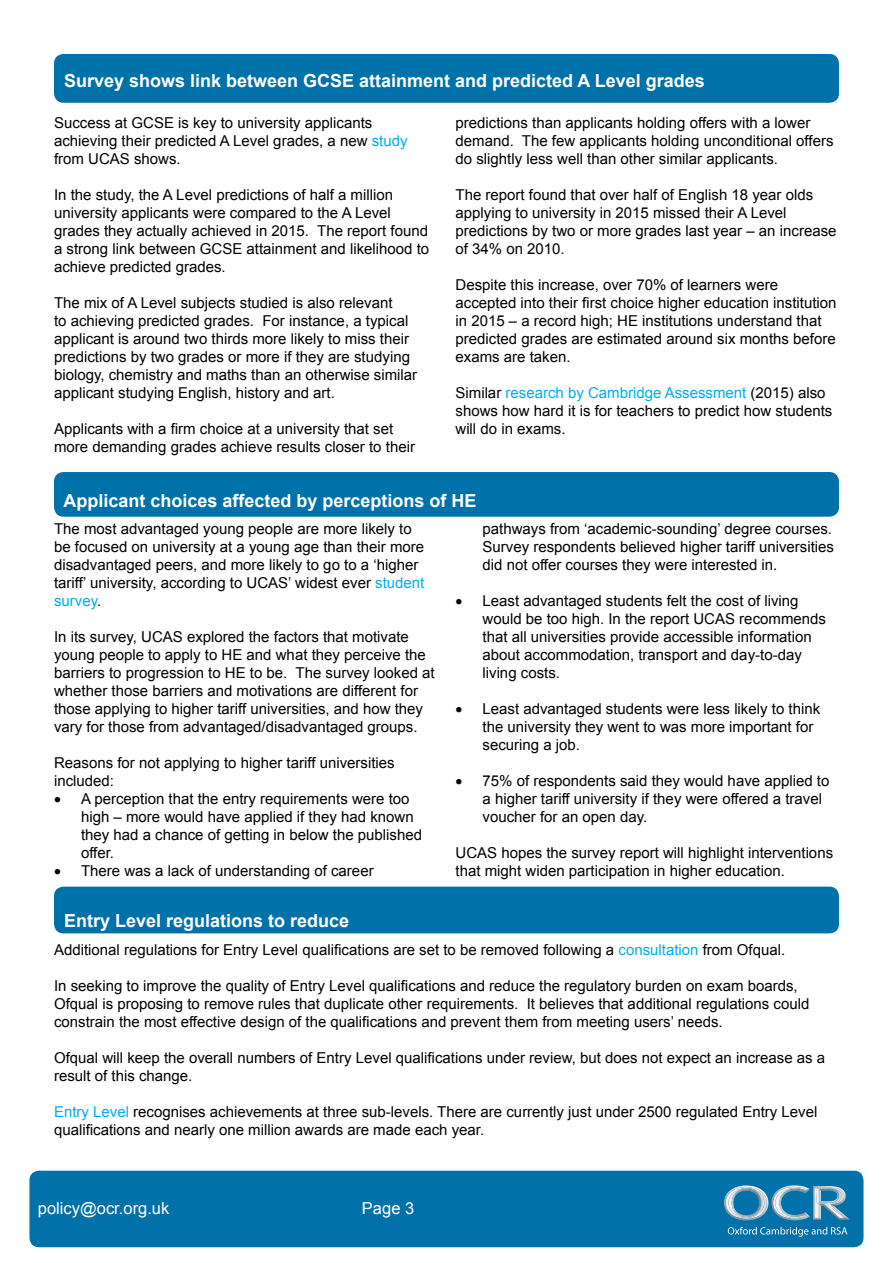
<style>
.page{position:relative;width:893px;height:1263px;background:#fff}
.page>*{position:absolute;margin:0;border:0;box-sizing:border-box;transform-origin:0 0}
.t1{font:700 18px "Arial";color:#fff}
.t2{font:16.5px "Arial";color:#fff}
.t3{font:15px/18px "Arial";color:#000}
.s1{color:#00aeef}
</style>
<div class="page">
<div style="left:29px;top:1171px;width:834px;height:76px;background:#0071a9;border-radius:10px"></div>
<img style="left:840px;top:1216px;width:10px;height:4px">
<img style="left:841px;top:1188px;width:4px;height:16px">
<img style="left:840px;top:1188px;width:1px;height:16px">
<img style="left:840px;top:1211px;width:5px;height:7px">
<svg style="left:724px;top:1185px;width:116px;height:35px"></svg>
<svg style="left:728px;top:1227px;width:119px;height:10px"></svg>
<div style="left:54px;top:54px;width:785px;height:49px;background:#0071a9;border-radius:10px"></div>
<div style="left:54px;top:472px;width:785px;height:45px;background:#0071a9;border-radius:10px"></div>
<div style="left:54px;top:887px;width:785px;height:46px;background:#0071a9;border-radius:10px"></div>
<p class="t1" style="left:64px;top:68px;width:642px">Survey shows link between GCSE attainment and predicted A Level grades</p>
<p class="t3" style="left:54px;top:114px;width:355px">Success at GCSE is key to university applicants achieving their predicted A Level grades, a new <span class="s1">study </span>from UCAS shows.</p>
<p class="t3" style="left:54px;top:186px;width:377px">In the study, the A Level predictions of half a million university applicants were compared to the A Level grades they actually achieved in 2015. The report found a strong link between GCSE attainment and likelihood to achieve predicted grades.</p>
<p class="t3" style="left:54px;top:294px;width:365px">The mix of A Level subjects studied is also relevant<br>to achieving predicted grades. For instance, a typical applicant is around two thirds more likely to miss their predictions by two grades or more if they are studying biology, chemistry and maths than an otherwise similar applicant studying English, history and art.</p>
<p class="t3" style="left:54px;top:420px;width:362px">Applicants with a firm choice at a university that set more demanding grades achieve results closer to their</p>
<p class="t3" style="left:455px;top:114px;width:380px">predictions than applicants holding offers with a lower demand. The few applicants holding unconditional offers do slightly less well than other similar applicants.</p>
<p class="t3" style="left:455px;top:186px;width:382px">The report found that over half of English 18 year olds applying to university in 2015 missed their A Level predictions by two or more grades last year – an increase of 34% on 2010.</p>
<p class="t3" style="left:455px;top:276px;width:383px">Despite this increase, over 70% of learners were accepted into their first choice higher education institution in 2015 – a record high; HE institutions understand that predicted grades are estimated around six months before exams are taken.</p>
<p class="t3" style="left:455px;top:384px;width:378px">Similar <span class="s1">research by Cambridge Assessment</span> (2015) also shows how hard it is for teachers to predict how students will do in exams.</p>
<p class="t1" style="left:63px;top:488px;width:415px">Applicant choices affected by perceptions of HE</p>
<p class="t3" style="left:54px;top:520px;width:372px">The most advantaged young people are more likely to be focused on university at a young age than their more disadvantaged peers, and more likely to go to a ‘higher tariff’ university, according to UCAS’ widest ever <span class="s1">student survey</span>.</p>
<p class="t3" style="left:54px;top:628px;width:382px">In its survey, UCAS explored the factors that motivate young people to apply to HE and what they perceive the barriers to progression to HE to be. The survey looked at whether those barriers and motivations are different for those applying to higher tariff universities, and how they vary for those from advantaged/disadvantaged groups.</p>
<p class="t3" style="left:54px;top:754px;width:342px">Reasons for not applying to higher tariff universities included:</p>
<p class="t3" style="left:81px;top:790px;width:343px;text-indent:-27px">• A perception that the entry requirements were too high – more would have applied if they had known they had a chance of getting in below the published offer.</p>
<p class="t3" style="left:54px;top:862px;width:321px">• There was a lack of understanding of career</p>
<p class="t3" style="left:482px;top:520px;width:353px">pathways from ‘academic-sounding’ degree courses.<br>Survey respondents believed higher tariff universities did not offer courses they were interested in.</p>
<p class="t3" style="left:482px;top:592px;width:345px;text-indent:-27px">• Least advantaged students felt the cost of living would be too high. In the report UCAS recommends that all universities provide accessible information about accommodation, transport and day-to-day living costs.</p>
<p class="t3" style="left:482px;top:700px;width:339px;text-indent:-27px">• Least advantaged students were less likely to think the university they went to was more important for securing a job.</p>
<p class="t3" style="left:482px;top:772px;width:348px;text-indent:-27px">• 75% of respondents said they would have applied to a higher tariff university if they were offered a travel voucher for an open day.</p>
<p class="t3" style="left:455px;top:844px;width:379px">UCAS hopes the survey report will highlight interventions that might widen participation in higher education.</p>
<p class="t1" style="left:64px;top:908px;width:287px">Entry Level regulations to reduce</p>
<p class="t3" style="left:54px;top:941px;width:733px">Additional regulations for Entry Level qualifications are set to be removed following a <span class="s1">consultation</span> from Ofqual.</p>
<p class="t3" style="left:54px;top:977px;width:757px">In seeking to improve the quality of Entry Level qualifications and reduce the regulatory burden on exam boards,<br>Ofqual is proposing to remove rules that duplicate other requirements. It believes that additional regulations could constrain the most effective design of the qualifications and prevent them from meeting users’ needs.</p>
<p class="t3" style="left:54px;top:1049px;width:773px">Ofqual will keep the overall numbers of Entry Level qualifications under review, but does not expect an increase as a result of this change.</p>
<p class="t3" style="left:54px;top:1103px;width:765px"><span class="s1">Entry Level</span> recognises achievements at three sub-levels. There are currently just under 2500 regulated Entry Level qualifications and nearly one million awards are made each year.</p>
<p class="t2" style="left:38px;top:1197px;width:133px">policy@ocr.org.uk</p>
<p class="t2" style="left:362px;top:1197px;width:54px">Page 3</p>
</div>
